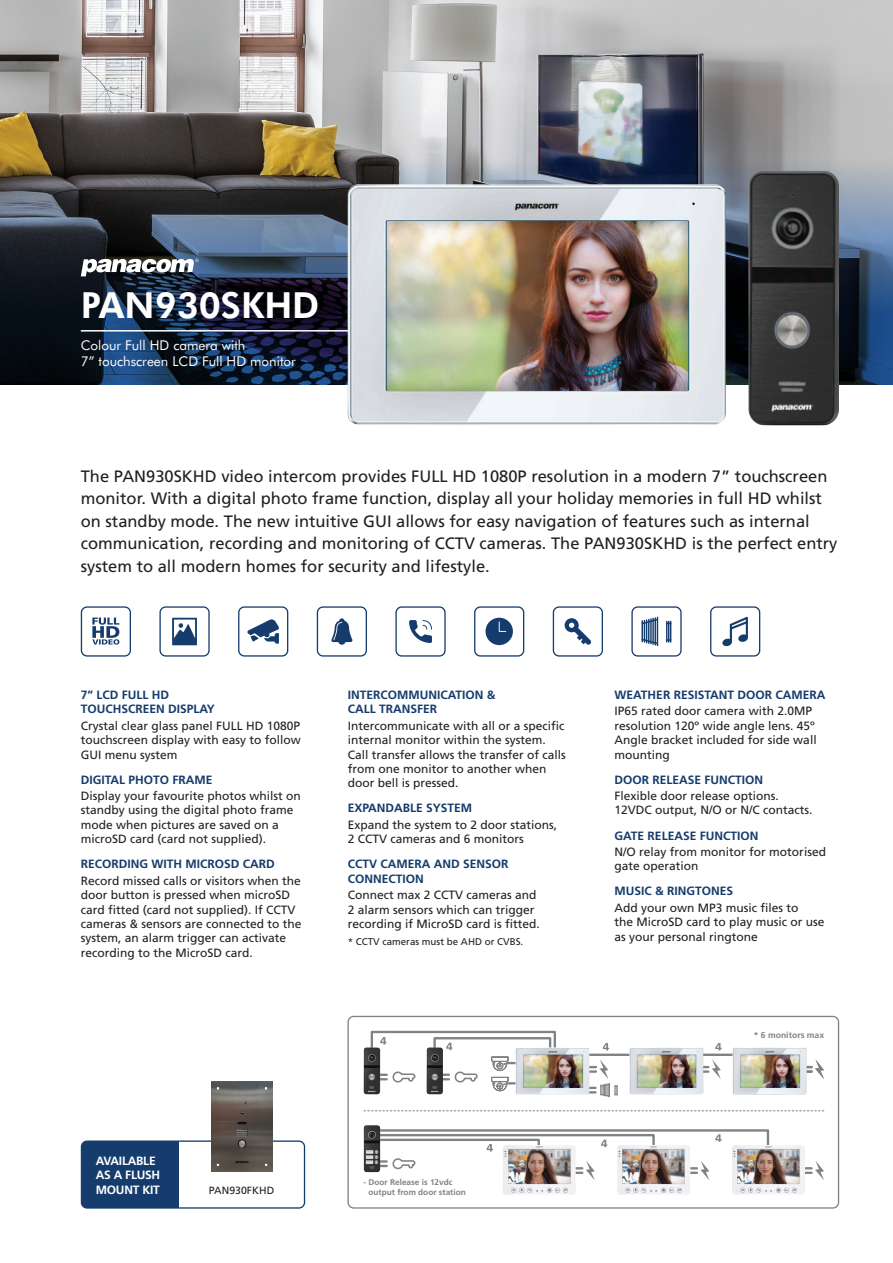
<style>
.page{position:relative;width:893px;height:1263px;background:#fff}
.page>*{position:absolute;margin:0;border:0;box-sizing:border-box;transform-origin:0 0}
.t1{font:800 36px "Futura BT";color:#fff}
.t2{font:16.5px/22.5px "Frutiger";color:#231f20}
.t3{font:13.5px/16.2px "Futura BT";color:#fff}
.t4{font:12px/14.4px "Frutiger";color:#231f20}
.t5{font:700 12px/14.4px "Frutiger";color:#163c6d}
.t6{font:700 12px/14.4px "Frutiger";letter-spacing:-.02em;color:#fff}
.t7{font:10.5px "Frutiger";color:#231f20}
.t8{font:9.75px "Frutiger";color:#231f20}
.t9{font:700 8.7px "Frutiger";color:#808285}
.t10{font:700 8.25px/9.9px "Frutiger";color:#808285}
</style>
<div class="page">
<img style="left:0;top:0;width:893px;height:158px">
<img style="left:0;top:158px;width:893px;height:226px">
<hr style="left:81px;top:330px;width:450px;height:2px;background:#fff">
<svg style="left:81px;top:259px;width:118px;height:17px"></svg>
<img style="left:348px;top:184px;width:378px;height:240px">
<img style="left:748px;top:171px;width:91px;height:254px">
<svg style="left:92px;top:617px;width:27px;height:28px"></svg>
<div style="left:81px;top:606px;width:50px;height:51px;border:1px solid #163c6d;border-radius:6px"></div>
<svg style="left:485px;top:618px;width:28px;height:27px"></svg>
<div style="left:474px;top:606px;width:50px;height:51px;border:1px solid #163c6d;border-radius:6px"></div>
<svg style="left:172px;top:618px;width:25px;height:27px"></svg>
<div style="left:159px;top:606px;width:51px;height:51px;border:1px solid #163c6d;border-radius:6px"></div>
<svg style="left:565px;top:618px;width:26px;height:27px"></svg>
<div style="left:553px;top:606px;width:50px;height:51px;border:1px solid #163c6d;border-radius:6px"></div>
<svg style="left:247px;top:619px;width:32px;height:25px"></svg>
<div style="left:238px;top:606px;width:50px;height:51px;border:1px solid #163c6d;border-radius:6px"></div>
<svg style="left:641px;top:617px;width:18px;height:28px"></svg>
<svg style="left:666px;top:621px;width:5px;height:21px"></svg>
<div style="left:631px;top:606px;width:51px;height:51px;border:1px solid #163c6d;border-radius:6px"></div>
<svg style="left:331px;top:618px;width:21px;height:27px"></svg>
<div style="left:317px;top:606px;width:50px;height:51px;border:1px solid #163c6d;border-radius:6px"></div>
<svg style="left:722px;top:617px;width:26px;height:29px"></svg>
<div style="left:710px;top:606px;width:50px;height:51px;border:1px solid #163c6d;border-radius:6px"></div>
<svg style="left:409px;top:620px;width:23px;height:23px"></svg>
<div style="left:395px;top:606px;width:51px;height:51px;border:1px solid #163c6d;border-radius:6px"></div>
<div style="left:81px;top:1141px;width:98px;height:67px;background:#163c6d"></div>
<div style="left:81px;top:1140px;width:224px;height:68px;border:1px solid #163c6d;border-radius:6px"></div>
<div style="left:347px;top:1016px;width:492px;height:192px;border:1px solid #808285;border-radius:6px"></div>
<img style="left:211px;top:1081px;width:61px;height:90px">
<svg style="left:363px;top:1110px;width:461px;height:1px"></svg>
<img style="left:363px;top:1125px;width:17px;height:47px">
<div style="left:371px;top:1031px;width:185px;height:31px;border:2px solid #808285"></div>
<div style="left:433px;top:1037px;width:118px;height:25px;border:2px solid #808285"></div>
<hr style="left:573px;top:1053px;width:188px;height:3px;background:#808285">
<div style="left:696px;top:1066px;width:13px;height:7px;border:2px solid #808285"></div>
<svg style="left:712px;top:1060px;width:9px;height:19px"></svg>
<img style="left:629px;top:1048px;width:74px;height:46px">
<hr style="left:505px;top:1082px;width:23px;height:2px;background:#808285">
<svg style="left:491px;top:1077px;width:18px;height:14px"></svg>
<hr style="left:505px;top:1062px;width:23px;height:2px;background:#808285">
<svg style="left:491px;top:1056px;width:18px;height:15px"></svg>
<div style="left:584px;top:1087px;width:13px;height:6px;border:2px solid #808285"></div>
<div style="left:584px;top:1066px;width:13px;height:7px;border:2px solid #808285"></div>
<svg style="left:599px;top:1060px;width:19px;height:37px"></svg>
<img style="left:515px;top:1047px;width:74px;height:47px">
<svg style="left:446px;top:1043px;width:6px;height:7px"></svg>
<svg style="left:603px;top:1043px;width:6px;height:7px"></svg>
<div style="left:369px;top:1073px;width:19px;height:7px;border:2px solid #808285"></div>
<svg style="left:392px;top:1071px;width:24px;height:12px"></svg>
<img style="left:363px;top:1047px;width:17px;height:47px">
<div style="left:431px;top:1073px;width:19px;height:7px;border:2px solid #808285"></div>
<svg style="left:454px;top:1071px;width:24px;height:12px"></svg>
<img style="left:426px;top:1047px;width:17px;height:47px">
<img style="left:503px;top:1180px;width:73px;height:15px">
<div style="left:800px;top:1167px;width:13px;height:7px;border:2px solid #808285"></div>
<svg style="left:815px;top:1161px;width:9px;height:19px"></svg>
<img style="left:732px;top:1145px;width:73px;height:50px">
<svg style="left:374px;top:1128px;width:396px;height:52px"></svg>
<img style="left:617px;top:1145px;width:73px;height:50px">
<svg style="left:380px;top:1037px;width:6px;height:7px"></svg>
<svg style="left:715px;top:1043px;width:7px;height:7px"></svg>
<img style="left:733px;top:1047px;width:74px;height:47px">
<div style="left:800px;top:1066px;width:13px;height:7px;border:2px solid #808285"></div>
<svg style="left:815px;top:1059px;width:9px;height:20px"></svg>
<h1 class="t1" style="left:81px;top:283px;width:240px">PAN930SKHD</h1>
<p class="t3" style="left:81px;top:337px;width:217px">Colour Full HD camera with<br>7” touchscreen LCD Full HD monitor</p>
<p class="t2" style="left:81px;top:465px;width:758px">The PAN930SKHD video intercom provides FULL HD 1080P resolution in a modern 7” touchscreen monitor. With a digital photo frame function, display all your holiday memories in full HD whilst on standby mode. The new intuitive GUI allows for easy navigation of features such as internal communication, recording and monitoring of CCTV cameras. The PAN930SKHD is the perfect entry system to all modern homes for security and lifestyle.</p>
<p class="t5" style="left:81px;top:687px;width:136px">7” LCD FULL HD<br>TOUCHSCREEN DISPLAY</p>
<p class="t4" style="left:81px;top:718px;width:222px;text-align:justify">Crystal clear glass panel FULL HD 1080P touchscreen display with easy to follow GUI menu system</p>
<p class="t5" style="left:81px;top:772px;width:133px">DIGITAL PHOTO FRAME</p>
<p class="t4" style="left:81px;top:789px;width:222px">Display your favourite photos whilst on standby using the digital photo frame mode when pictures are saved on a microSD card (card not supplied).</p>
<p class="t5" style="left:81px;top:857px;width:196px">RECORDING WITH MICROSD CARD</p>
<p class="t4" style="left:81px;top:873px;width:222px">Record missed calls or visitors when the door button is pressed when microSD card fitted (card not supplied). If CCTV cameras &amp; sensors are connected to the system, an alarm trigger can activate recording to the MicroSD card.</p>
<p class="t5" style="left:348px;top:687px;width:149px">INTERCOMMUNICATION &amp;<br>CALL TRANSFER</p>
<p class="t4" style="left:348px;top:718px;width:220px">Intercommunicate with all or a specific internal monitor within the system.<br>Call transfer allows the transfer of calls from one monitor to another when door bell is pressed.</p>
<p class="t5" style="left:348px;top:801px;width:126px">EXPANDABLE SYSTEM</p>
<p class="t4" style="left:348px;top:817px;width:211px">Expand the system to 2 door stations,<br>2 CCTV cameras and 6 monitors</p>
<p class="t5" style="left:348px;top:857px;width:162px">CCTV CAMERA AND SENSOR<br>CONNECTION</p>
<p class="t4" style="left:348px;top:888px;width:194px">Connect max 2 CCTV cameras and<br>2 alarm sensors which can trigger recording if MicroSD card is fitted.</p>
<p class="t8" style="left:348px;top:935px;width:177px">* CCTV cameras must be AHD or CVBS.</p>
<p class="t6" style="left:96px;top:1153px;width:66px">AVAILABLE<br>AS A FLUSH<br>MOUNT KIT</p>
<p class="t7" style="left:209px;top:1184px;width:67px">PAN930FKHD</p>
<p class="t10" style="left:369px;top:1177px;width:99px;text-indent:-5px">- Door Release is 12vdc output from door station</p>
<p class="t5" style="left:615px;top:687px;width:212px">WEATHER RESISTANT DOOR CAMERA</p>
<p class="t4" style="left:615px;top:704px;width:204px">IP65 rated door camera with 2.0MP resolution 120º wide angle lens. 45º<br>Angle bracket included for side wall mounting</p>
<p class="t5" style="left:615px;top:772px;width:150px">DOOR RELEASE FUNCTION</p>
<p class="t4" style="left:615px;top:789px;width:200px">Flexible door release options.<br>12VDC output, N/O or N/C contacts.</p>
<p class="t5" style="left:615px;top:828px;width:145px">GATE RELEASE FUNCTION</p>
<p class="t4" style="left:615px;top:845px;width:213px">N/O relay from monitor for motorised gate operation</p>
<p class="t5" style="left:615px;top:884px;width:120px">MUSIC &amp; RINGTONES</p>
<p class="t4" style="left:615px;top:901px;width:212px">Add your own MP3 music files to<br>the MicroSD card to play music or use as your personal ringtone</p>
<p class="t9" style="left:754px;top:1030px;width:72px">* 6 monitors max</p>
</div>
